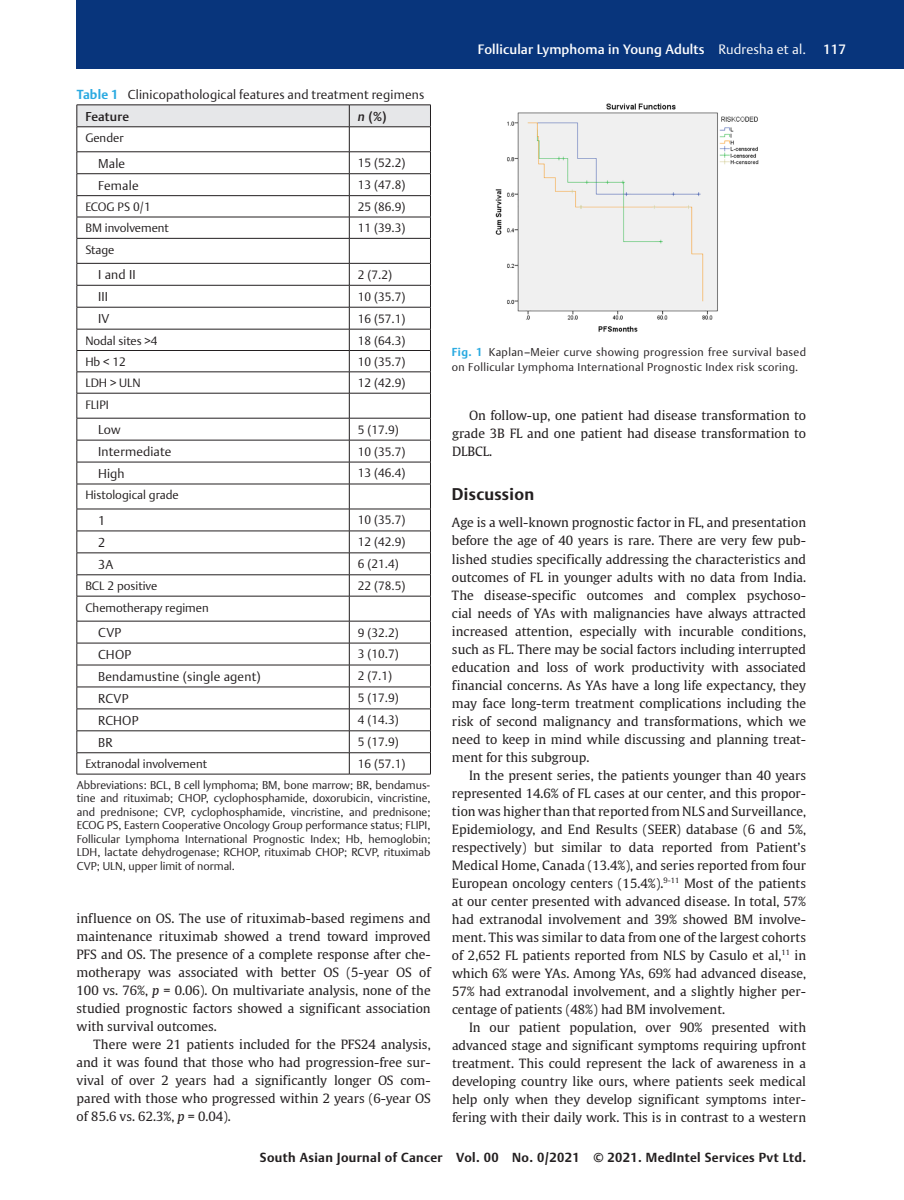
<style>
.page{position:relative;width:904px;height:1200px;background:#fff}
.page>*{position:absolute;margin:0;border:0;box-sizing:border-box;transform-origin:0 0}
.t1{font:700 16.5px "Thieme Argo 2011";letter-spacing:.02em;color:#231f20}
.t2{font:500 13.5px "Thieme Argo 2011";letter-spacing:.01em;color:#fff}
.t3{font:12.75px/18px "Thieme Gulliver 2011";color:#231f20;text-align:justify}
.t4{font:300 12.75px/21.9px "Thieme Argo 2011";letter-spacing:.015em;color:#231f20}
.t5{font:700 12.75px "Thieme Argo 2011";letter-spacing:.03em;color:#231f20}
.t6{font:500 12.75px "Thieme Argo 2011";color:#231f20}
.t7{font:300 12px "Thieme Argo 2011";color:#231f20}
.t8{font:300 11.25px/13.5px "Thieme Argo 2011";letter-spacing:.03em;color:#231f20;text-align:justify}
.s1{font-weight:700;color:#2baae1}
.s2{font-weight:500}
.s3{font-style:italic}
.s4{font-weight:300}
</style>
<div class="page">
<div style="left:77px;top:0;width:826px;height:68px;background:#08357c"></div>
<svg style="left:77px;top:105px;width:354px;height:669px"></svg>
<hr style="left:349px;top:774px;width:81px;height:1px;background:#231f20">
<hr style="left:77px;top:774px;width:272px;height:1px;background:#231f20">
<img style="left:495px;top:103px;width:264px;height:229px">
<p class="t4" style="left:85px;top:83px;width:340px;text-indent:-9px"><span class="s1">Table 1</span> Clinicopathological features and treatment regimens<br><span class="s2">Feature</span></p>
<p class="t6" style="left:357px;top:108px;width:30px"><span class="s3">n</span> (%)</p>
<p class="t7" style="left:85px;top:130px;width:40px">Gender</p>
<p class="t4" style="left:98px;top:152px;width:29px">Male</p>
<p class="t7" style="left:357px;top:155px;width:49px">15 (52.2)</p>
<p class="t4" style="left:98px;top:174px;width:42px">Female</p>
<p class="t7" style="left:357px;top:177px;width:49px">13 (47.8)</p>
<p class="t7" style="left:85px;top:199px;width:67px">ECOG PS 0/1</p>
<p class="t7" style="left:357px;top:199px;width:49px">25 (86.9)</p>
<p class="t7" style="left:85px;top:220px;width:85px">BM involvement</p>
<p class="t7" style="left:357px;top:220px;width:49px">11 (39.3)</p>
<p class="t7" style="left:85px;top:242px;width:31px">Stage</p>
<p class="t4" style="left:98px;top:264px;width:39px">I and II</p>
<p class="t7" style="left:357px;top:267px;width:36px">2 (7.2)</p>
<p class="t4" style="left:98px;top:285px;width:12px">III</p>
<p class="t7" style="left:357px;top:288px;width:49px">10 (35.7)</p>
<p class="t4" style="left:98px;top:307px;width:13px">IV</p>
<p class="t7" style="left:357px;top:310px;width:49px">16 (57.1)</p>
<p class="t7" style="left:85px;top:332px;width:74px">Nodal sites &gt;4</p>
<p class="t7" style="left:357px;top:332px;width:49px">18 (64.3)</p>
<p class="t7" style="left:85px;top:354px;width:42px">Hb &lt; 12</p>
<p class="t7" style="left:357px;top:354px;width:49px">10 (35.7)</p>
<p class="t7" style="left:85px;top:375px;width:57px">LDH &gt; ULN</p>
<p class="t7" style="left:357px;top:375px;width:49px">12 (42.9)</p>
<p class="t7" style="left:85px;top:396px;width:25px">FLIPI</p>
<p class="t4" style="left:98px;top:418px;width:24px">Low</p>
<p class="t7" style="left:357px;top:421px;width:42px">5 (17.9)</p>
<p class="t4" style="left:98px;top:440px;width:75px">Intermediate</p>
<p class="t7" style="left:357px;top:443px;width:49px">10 (35.7)</p>
<p class="t4" style="left:98px;top:462px;width:28px">High</p>
<p class="t7" style="left:357px;top:465px;width:49px">13 (46.4)</p>
<p class="t7" style="left:85px;top:487px;width:95px">Histological grade</p>
<p class="t4" style="left:98px;top:509px;width:9px">1</p>
<p class="t7" style="left:357px;top:512px;width:49px">10 (35.7)</p>
<p class="t4" style="left:98px;top:531px;width:9px">2</p>
<p class="t7" style="left:357px;top:534px;width:49px">12 (42.9)</p>
<p class="t4" style="left:98px;top:553px;width:17px">3A</p>
<p class="t7" style="left:357px;top:556px;width:42px">6 (21.4)</p>
<p class="t7" style="left:85px;top:578px;width:73px">BCL 2 positive</p>
<p class="t7" style="left:357px;top:578px;width:49px">22 (78.5)</p>
<p class="t7" style="left:85px;top:599px;width:125px">Chemotherapy regimen</p>
<p class="t4" style="left:98px;top:621px;width:25px">CVP</p>
<p class="t7" style="left:357px;top:624px;width:42px">9 (32.2)</p>
<p class="t4" style="left:98px;top:643px;width:35px">CHOP</p>
<p class="t7" style="left:357px;top:646px;width:42px">3 (10.7)</p>
<p class="t4" style="left:98px;top:665px;width:164px">Bendamustine (single agent)</p>
<p class="t7" style="left:357px;top:668px;width:36px">2 (7.1)</p>
<p class="t4" style="left:98px;top:687px;width:32px">RCVP</p>
<p class="t7" style="left:357px;top:690px;width:42px">5 (17.9)</p>
<p class="t4" style="left:98px;top:709px;width:42px">RCHOP</p>
<p class="t7" style="left:357px;top:712px;width:42px">4 (14.3)</p>
<p class="t4" style="left:98px;top:731px;width:16px">BR</p>
<p class="t7" style="left:357px;top:734px;width:42px">5 (17.9)</p>
<p class="t7" style="left:85px;top:756px;width:123px">Extranodal involvement</p>
<p class="t7" style="left:357px;top:756px;width:49px">16 (57.1)</p>
<p class="t8" style="left:77px;top:778px;width:355px">Abbreviations: BCL, B cell lymphoma; BM, bone marrow; BR, bendamus&shy;tine and rituximab; CHOP, cyclophosphamide, doxorubicin, vincristine, and prednisone; CVP, cyclophosphamide, vincristine, and prednisone; ECOG PS, Eastern Cooperative Oncology Group performance status; FLIPI, Follicular Lymphoma International Prognostic Index; Hb, hemoglobin; LDH, lactate dehydrogenase; RCHOP, rituximab CHOP; RCVP, rituximab CVP; ULN, upper limit of normal.</p>
<p class="t3" style="left:77px;top:909px;width:355px">influence on OS. The use of rituximab-based regimens and maintenance rituximab showed a trend toward improved PFS and OS. The presence of a complete response after che&shy;motherapy was associated with better OS (5-year OS of 100 vs. 76%, <span class="s3">p</span> = 0.06). On multivariate analysis, none of the studied prognostic factors showed a significant association with survival outcomes.</p>
<p class="t3" style="left:77px;top:1035px;width:355px;text-indent:17px">There were 21 patients included for the PFS24 analysis, and it was found that those who had progression-free sur&shy;vival of over 2 years had a significantly longer OS com&shy;pared with those who progressed within 2 years (6-year OS of 85.6 vs. 62.3%, <span class="s3">p</span> = 0.04).</p>
<p class="t2" style="left:477px;top:41px;width:329px">Follicular Lymphoma in Young Adults <span class="s4">Rudresha et al.</span></p>
<p class="t8" style="left:452px;top:344px;width:355px;line-height:15px"><span class="s1">Fig. 1</span> Kaplan–Meier curve showing progression free survival based on Follicular Lymphoma International Prognostic Index risk scoring.</p>
<p class="t3" style="left:452px;top:405px;width:355px;text-indent:17px">On follow-up, one patient had disease transformation to grade 3B FL and one patient had disease transformation to DLBCL.</p>
<p class="t1" style="left:452px;top:484px;width:84px">Discussion</p>
<p class="t3" style="left:452px;top:513px;width:355px">Age is a well-known prognostic factor in FL, and presentation before the age of 40 years is rare. There are very few pub&shy;lished studies specifically addressing the characteristics and outcomes of FL in younger adults with no data from India.<br>The disease-specific outcomes and complex psychoso&shy;cial needs of YAs with malignancies have always attracted increased attention, especially with incurable conditions, such as FL. There may be social factors including interrupted education and loss of work productivity with associated financial concerns. As YAs have a long life expectancy, they may face long-term treatment complications including the risk of second malignancy and transformations, which we need to keep in mind while discussing and planning treat&shy;ment for this subgroup.</p>
<p class="t3" style="left:452px;top:765px;width:355px;text-indent:17px">In the present series, the patients younger than 40 years represented 14.6% of FL cases at our center, and this propor&shy;tion was higher than that reported from NLS and Surveillance, Epidemiology, and End Results (SEER) database (6 and 5%, respectively) but similar to data reported from Patient’s Medical Home, Canada (13.4%), and series reported from four European oncology centers (15.4%).<sup>9-11</sup> Most of the patients at our center presented with advanced disease. In total, 57% had extranodal involvement and 39% showed BM involve&shy;ment. This was similar to data from one of the largest cohorts of 2,652 FL patients reported from NLS by Casulo et al,<sup>11</sup> in which 6% were YAs. Among YAs, 69% had advanced disease, 57% had extranodal involvement, and a slightly higher per&shy;centage of patients (48%) had BM involvement.</p>
<p class="t3" style="left:452px;top:1017px;width:355px;text-indent:17px">In our patient population, over 90% presented with advanced stage and significant symptoms requiring upfront treatment. This could represent the lack of awareness in a developing country like ours, where patients seek medical help only when they develop significant symptoms inter&shy;fering with their daily work. This is in contrast to a western</p>
<p class="t5" style="left:260px;top:1149px;width:547px">South Asian Journal of Cancer Vol. 00 No. 0/2021 © 2021. MedIntel Services Pvt Ltd.</p>
<p class="t2" style="left:822px;top:41px;width:25px">117</p>
</div>
